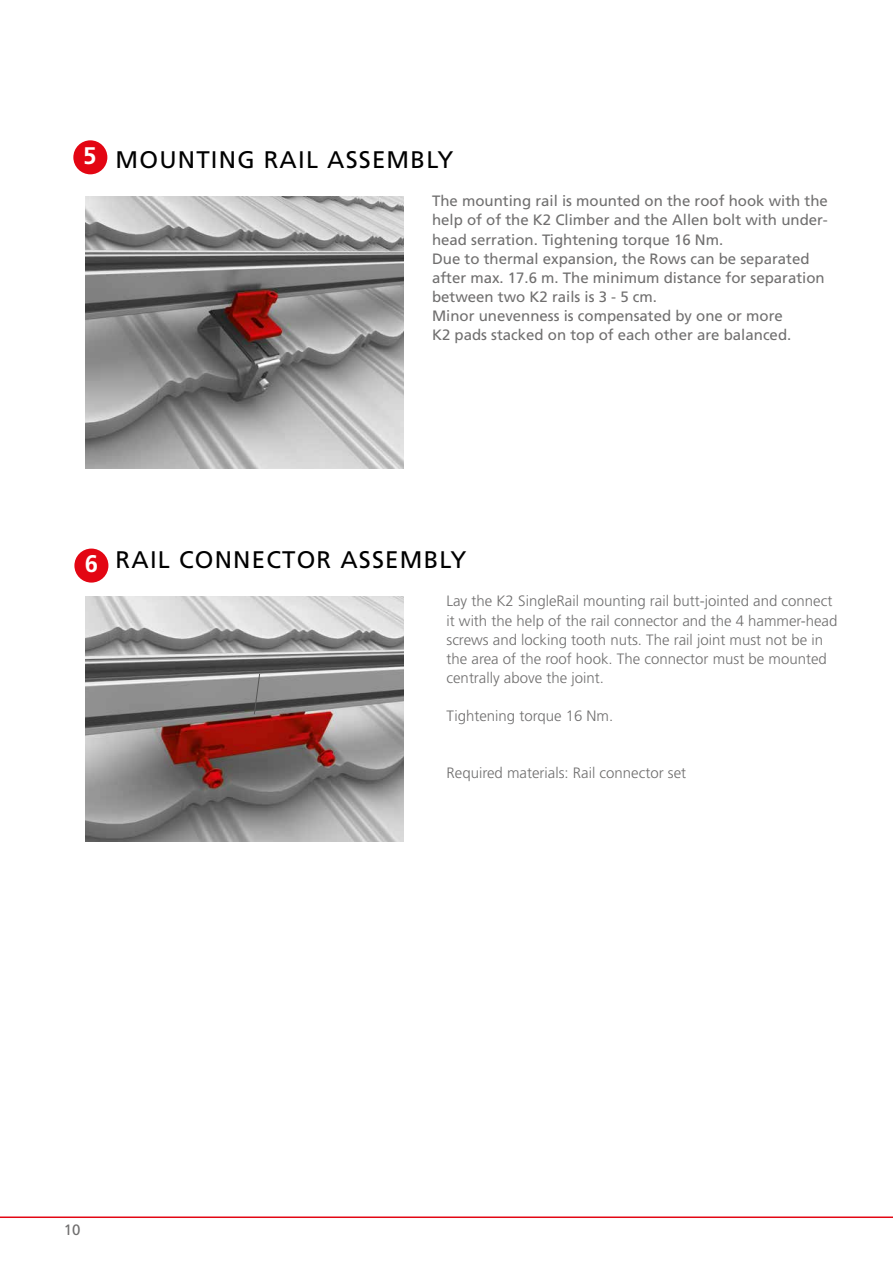
<style>
.page{position:relative;width:893px;height:1263px;background:#fff}
.page>*{position:absolute;margin:0;border:0;box-sizing:border-box;transform-origin:0 0}
.t1{font:24px "Frutiger LT Std";letter-spacing:.05em;color:#000}
.t2{font:700 24px "Frutiger LT Std";color:#fff}
.t3{font:15px/19px "Frutiger LT Std";color:#706f6f}
.t4{font:300 15px/19px "Frutiger LT Std";color:#706f6f}
</style>
<div class="page">
<svg style="left:0;top:1216px;width:893px;height:2px;background:#ea454f"></svg>
<div style="left:74px;top:549px;width:34px;height:34px;background:#e30613;border-radius:50%"></div>
<div style="left:73px;top:140px;width:34px;height:34px;background:#e30613;border-radius:50%"></div>
<img style="left:85px;top:197px;width:319px;height:272px">
<img style="left:85px;top:596px;width:319px;height:246px">
<svg style="left:253px;top:673px;width:7px;height:42px"></svg>
<h1 class="t1" style="left:83px;top:146px;width:372px"><sup>5</sup> MOUNTING RAIL ASSEMBLY</h1>
<p class="t3" style="left:432px;top:192px;width:397px">The mounting rail is mounted on the roof hook with the help of of the K2 Climber and the Allen bolt with under&shy;head serration. Tightening torque 16 Nm.<br>Due to thermal expansion, the Rows can be separated after max. 17.6 m. The minimum distance for separation between two K2 rails is 3 - 5 cm.<br>Minor unevenness is compensated by one or more<br>K2 pads stacked on top of each other are balanced.</p>
<h1 class="t2" style="left:85px;top:550px;width:15px">6</h1>
<h1 class="t1" style="left:116px;top:546px;width:352px">RAIL CONNECTOR ASSEMBLY</h1>
<p class="t4" style="left:446px;top:592px;width:392px">Lay the K2 SingleRail mounting rail butt-jointed and connect it with the help of the rail connector and the 4 hammer-head screws and locking tooth nuts. The rail joint must not be in the area of the roof hook. The connector must be mounted centrally above the joint.</p>
<p class="t4" style="left:446px;top:706px;width:168px">Tightening torque 16 Nm.</p>
<p class="t4" style="left:446px;top:763px;width:241px">Required materials: Rail connector set</p>
<p class="t3" style="left:64px;top:1220px;width:18px">10</p>
</div>
